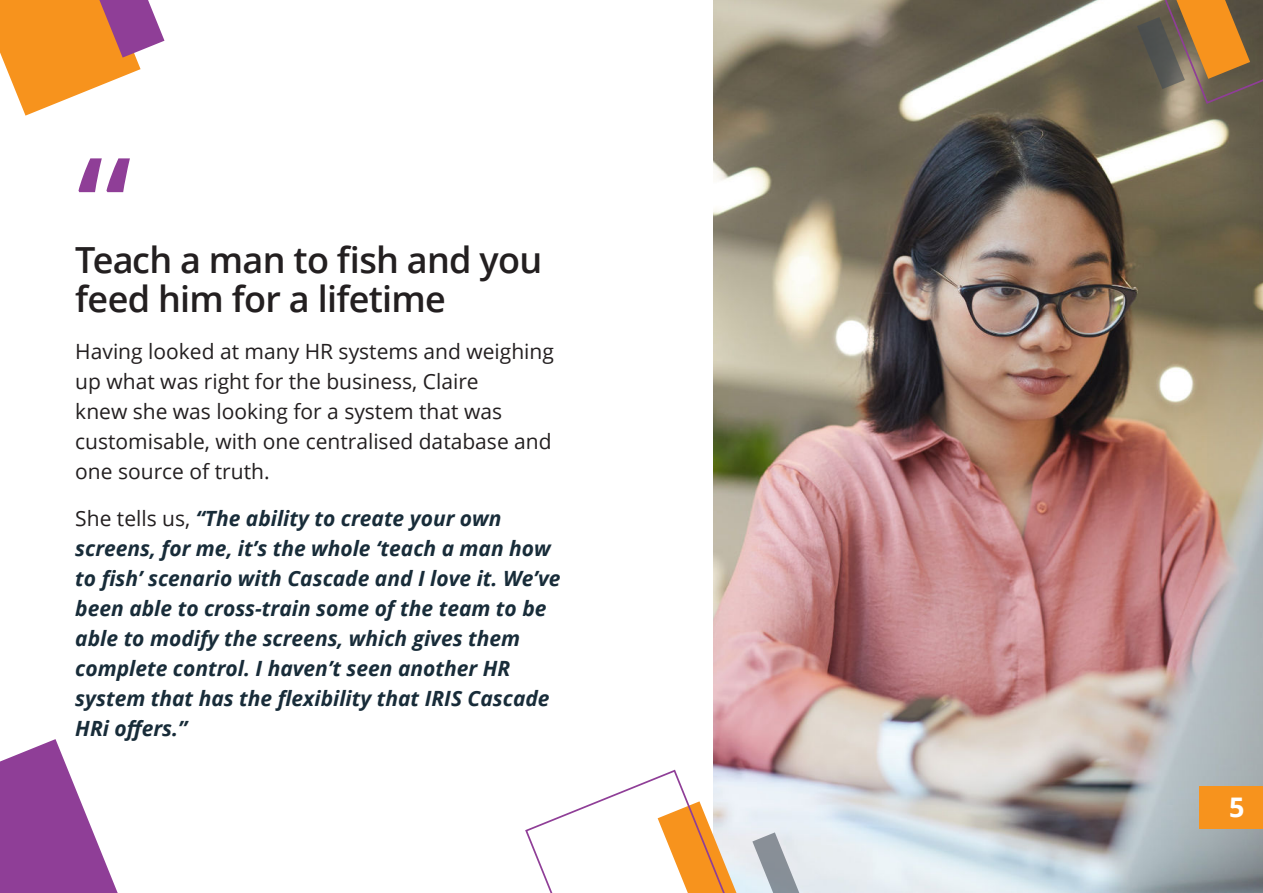
<style>
.page{position:relative;width:1263px;height:893px;background:#fff}
.page>*{position:absolute;margin:0;border:0;box-sizing:border-box;transform-origin:0 0}
.t1{font:600 138px "Open Sans";color:#8f3e97}
.t2{font:600 36px/39px "Open Sans";letter-spacing:-.02em;color:#231f20}
.t3{font:700 27px "Open Sans";color:#fff}
.t4{font:italic 700 21px/30px "Open Sans";color:#182c39}
.t5{font:21px/30px "Open Sans";color:#231f20}
.s1{font-weight:400;font-style:normal;color:#231f20}
</style>
<div class="page">
<img style="left:713px;top:0;width:550px;height:893px">
<div style="left:1199px;top:787px;width:64px;height:42px;background:#f7931d"></div>
<svg style="left:0;top:739px;width:118px;height:154px"></svg>
<svg style="left:0;top:0;width:164px;height:116px"></svg>
<svg style="left:1080px;top:0;width:183px;height:105px;background:#8c7455"></svg>
<svg style="left:525px;top:768px;width:276px;height:125px"></svg>
<h1 class="t1" style="left:77px;top:151px;width:56px">“</h1>
<h2 class="t2" style="left:75px;top:240px;width:468px">Teach a man to fish and you feed him for a lifetime</h2>
<p class="t5" style="left:75px;top:339px;width:480px">Having looked at many HR systems and weighing up what was right for the business, Claire<br>knew she was looking for a system that was customisable, with one centralised database and one source of truth.</p>
<p class="t4" style="left:75px;top:506px;width:487px"><span class="s1">She tells us,</span> “The ability to create your own screens, for me, it’s the whole ‘teach a man how to fish’ scenario with Cascade and I love it. We’ve been able to cross-train some of the team to be able to modify the screens, which gives them complete control. I haven’t seen another HR system that has the flexibility that IRIS Cascade HRi offers.”</p>
<p class="t3" style="left:1229px;top:792px;width:17px">5</p>
</div>
